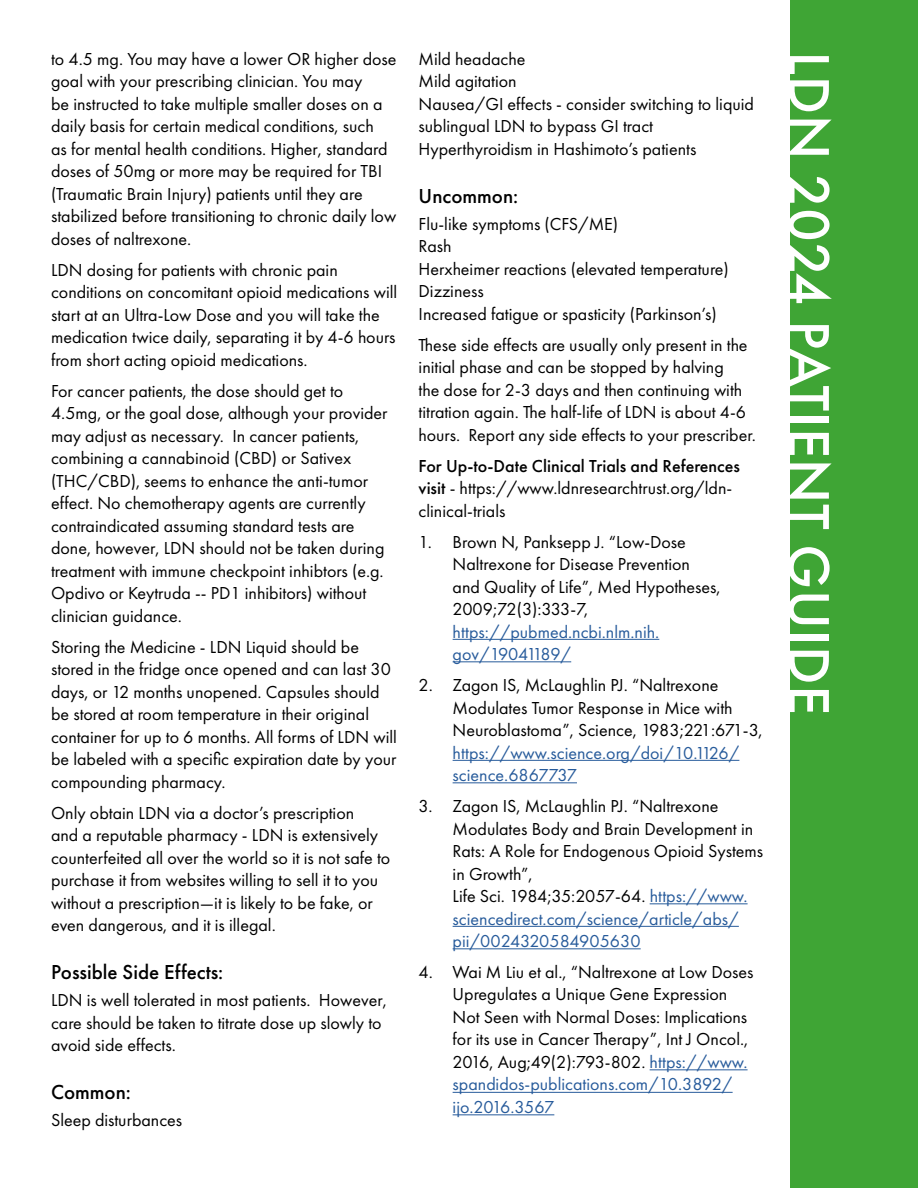
<style>
.page{position:relative;width:918px;height:1188px;background:#fff}
.page>*{position:absolute;margin:0;border:0;box-sizing:border-box;transform-origin:0 0}
.t1{font:500 60px "Futura PT";letter-spacing:.01em;color:#fff}
.t2{font:500 21px "Futura PT";color:#000}
.t3{font:18px/22.5px "Futura PT";color:#000}
.t4{font:18px/22.5px "Futura PT";color:#275b9b}
.s1{font-weight:500}
.s2{color:#275b9b}
</style>
<div class="page">
<div style="left:790px;top:0;width:128px;height:1188px;background:#3fa535"></div>
<hr style="left:453px;top:639px;width:206px;height:1px;background:#275b9b">
<hr style="left:453px;top:661px;width:118px;height:1px;background:#275b9b">
<hr style="left:453px;top:760px;width:286px;height:1px;background:#275b9b">
<hr style="left:453px;top:782px;width:124px;height:1px;background:#275b9b">
<hr style="left:650px;top:903px;width:98px;height:1px;background:#275b9b">
<hr style="left:453px;top:926px;width:286px;height:1px;background:#275b9b">
<hr style="left:453px;top:948px;width:188px;height:1px;background:#275b9b">
<hr style="left:650px;top:1069px;width:98px;height:1px;background:#275b9b">
<hr style="left:453px;top:1092px;width:280px;height:1px;background:#275b9b">
<hr style="left:453px;top:1114px;width:101px;height:1px;background:#275b9b">
<p class="t3" style="left:51px;top:47px;width:347px">to 4.5 mg. You may have a lower OR higher dose</p>
<h1 class="t1" style="left:845px;top:51px;width:665px;rotate:90deg">LDN 2024 PATIENT GUIDE</h1>
<p class="t3" style="left:419px;top:47px;width:337px">Mild headache<br>Mild agitation<br>Nausea/GI effects - consider switching to liquid sublingual LDN to bypass GI tract<br>Hyperthyroidism in Hashimoto’s patients</p>
<p class="t2" style="left:419px;top:183px;width:101px">Uncommon:</p>
<p class="t3" style="left:419px;top:212px;width:312px">Flu-like symptoms (CFS/ME)<br>Rash<br>Herxheimer reactions (elevated temperature)<br>Dizziness<br>Increased fatigue or spasticity (Parkinson’s)</p>
<p class="t3" style="left:419px;top:333px;width:339px">These side effects are usually only present in the initial phase and can be stopped by halving<br>the dose for 2-3 days and then continuing with titration again. The half-life of LDN is about 4-6 hours. Report any side effects to your prescriber.</p>
<p class="t3" style="left:419px;top:454px;width:323px"><span class="s1">For Up-to-Date Clinical Trials and References visit</span> - https://www.ldnresearchtrust.org/ldn&shy;clinical-trials</p>
<p class="t3" style="left:453px;top:530px;width:270px;text-indent:-34px">1. Brown N, Panksepp J. “Low-Dose<br>Naltrexone for Disease Prevention and Quality of Life”, Med Hypotheses,<br>2009;72(3):333-7,</p>
<p class="t4" style="left:453px;top:620px;width:208px">https://pubmed.ncbi.nlm.nih. gov/19041189/</p>
<p class="t3" style="left:453px;top:674px;width:312px;text-indent:-34px">2. Zagon IS, McLaughlin PJ. “Naltrexone<br>Modulates Tumor Response in Mice with<br>Neuroblastoma”, Science, 1983;221:671-3,</p>
<p class="t4" style="left:453px;top:741px;width:288px">https://www.science.org/doi/10.1126/ science.6867737</p>
<p class="t3" style="left:453px;top:795px;width:312px;text-indent:-34px">3. Zagon IS, McLaughlin PJ. “Naltrexone Modulates Body and Brain Development in Rats: A Role for Endogenous Opioid Systems in Growth”,<br>Life Sci. 1984;35:2057-64. <span class="s2">https://www. sciencedirect.com/science/article/abs/ pii/0024320584905630</span></p>
<p class="t3" style="left:453px;top:961px;width:302px;text-indent:-34px">4. Wai M Liu et al., “Naltrexone at Low Doses Upregulates a Unique Gene Expression Not Seen with Normal Doses: Implications for its use in Cancer Therapy”, Int J Oncol., 2016, Aug;49(2):793-802. <span class="s2">https://www. spandidos-publications.com/10.3892/ ijo.2016.3567</span></p>
<p class="t3" style="left:51px;top:70px;width:347px">goal with your prescribing clinician. You may<br>be instructed to take multiple smaller doses on a daily basis for certain medical conditions, such<br>as for mental health conditions. Higher, standard doses of 50mg or more may be required for TBI (Traumatic Brain Injury) patients until they are stabilized before transitioning to chronic daily low doses of naltrexone.</p>
<p class="t3" style="left:51px;top:258px;width:348px">LDN dosing for patients with chronic pain conditions on concomitant opioid medications will start at an Ultra-Low Dose and you will take the medication twice daily, separating it by 4-6 hours from short acting opioid medications.</p>
<p class="t3" style="left:51px;top:379px;width:338px">For cancer patients, the dose should get to 4.5mg, or the goal dose, although your provider may adjust as necessary. In cancer patients, combining a cannabinoid (CBD) or Sativex (THC/CBD), seems to enhance the anti-tumor effect. No chemotherapy agents are currently contraindicated assuming standard tests are done, however, LDN should not be taken during treatment with immune checkpoint inhibtors (e.g.<br>Opdivo or Keytruda -- PD1 inhibitors) without clinician guidance.</p>
<p class="t3" style="left:51px;top:635px;width:347px">Storing the Medicine - LDN Liquid should be stored in the fridge once opened and can last 30 days, or 12 months unopened. Capsules should be stored at room temperature in their original container for up to 6 months. All forms of LDN will be labeled with a specific expiration date by your compounding pharmacy.</p>
<p class="t3" style="left:51px;top:801px;width:341px">Only obtain LDN via a doctor’s prescription<br>and a reputable pharmacy - LDN is extensively counterfeited all over the world so it is not safe to purchase it from websites willing to sell it to you without a prescription—it is likely to be fake, or even dangerous, and it is illegal.</p>
<p class="t2" style="left:51px;top:960px;width:174px">Possible Side Effects:</p>
<p class="t3" style="left:51px;top:989px;width:337px">LDN is well tolerated in most patients. However, care should be taken to titrate dose up slowly to avoid side effects.</p>
<p class="t2" style="left:51px;top:1079px;width:81px">Common:</p>
<p class="t3" style="left:51px;top:1108px;width:133px">Sleep disturbances</p>
</div>
